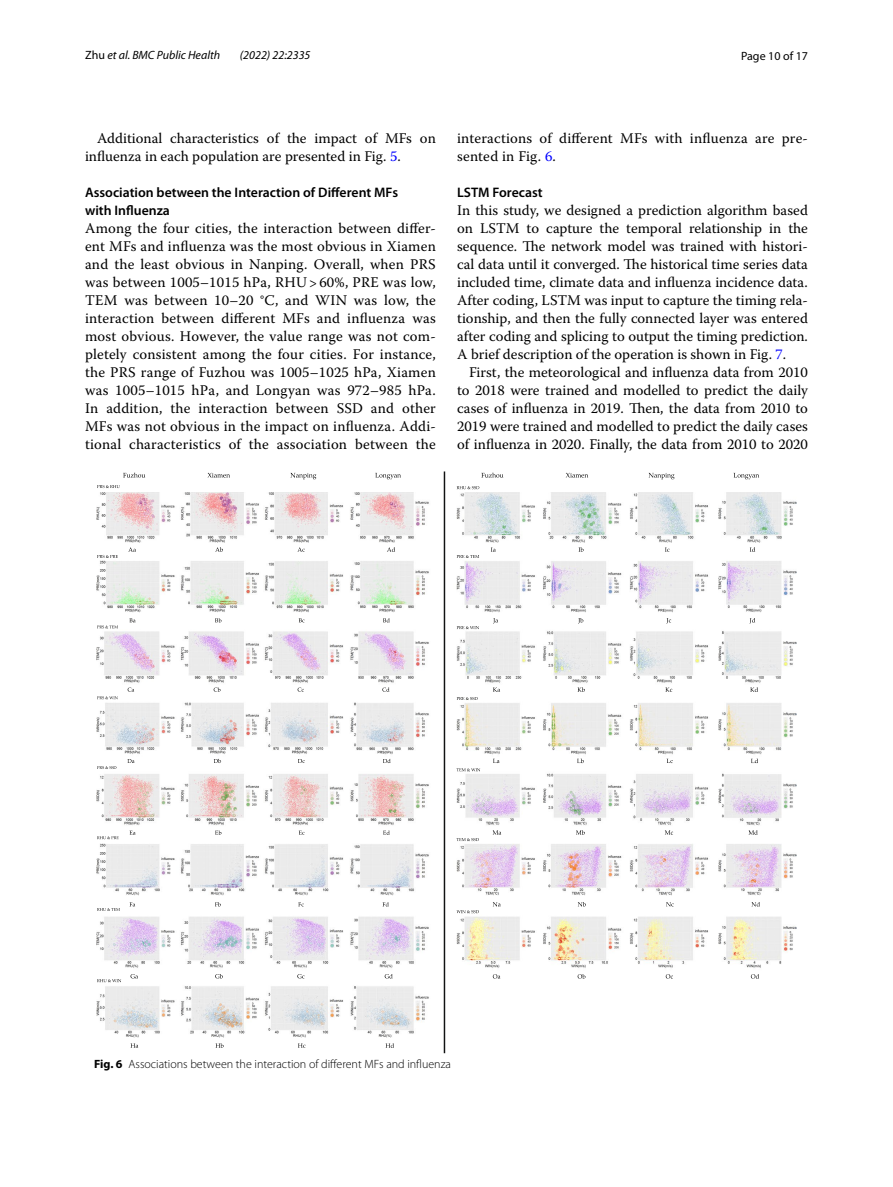
<style>
.page{position:relative;width:893px;height:1187px;background:#fff}
.page>*{position:absolute;margin:0;border:0;box-sizing:border-box;transform-origin:0 0}
.t1{font:14.7px/18px "Warnock Pro";color:#000;text-align:justify}
.t2{font:600 13.8px/18px "Myriad Pro";color:#000}
.t3{font:300 12px "Myriad Pro";color:#000}
.t4{font:italic 12px "Myriad Pro";color:#000}
.t5{font:12px "Myriad Pro";color:#000}
.s1{font-style:normal}
.s2{color:#00f}
.s3{font-weight:700}
</style>
<div class="page">
<img style="left:96px;top:492px;width:701px;height:545px">
<hr style="left:444px;top:471px;width:1px;height:582px;background:#111212">
<svg style="left:457px;top:486px;width:22px;height:3px"></svg>
<svg style="left:491px;top:547px;width:5px;height:4px"></svg>
<svg style="left:578px;top:547px;width:5px;height:4px"></svg>
<svg style="left:665px;top:547px;width:4px;height:4px"></svg>
<svg style="left:750px;top:547px;width:5px;height:4px"></svg>
<svg style="left:457px;top:555px;width:22px;height:3px"></svg>
<svg style="left:493px;top:618px;width:5px;height:5px"></svg>
<svg style="left:578px;top:618px;width:5px;height:5px"></svg>
<svg style="left:666px;top:618px;width:5px;height:5px"></svg>
<svg style="left:750px;top:618px;width:5px;height:5px"></svg>
<svg style="left:457px;top:626px;width:22px;height:3px"></svg>
<svg style="left:493px;top:687px;width:7px;height:4px"></svg>
<svg style="left:577px;top:687px;width:8px;height:4px"></svg>
<svg style="left:665px;top:687px;width:7px;height:4px"></svg>
<svg style="left:750px;top:687px;width:8px;height:4px"></svg>
<svg style="left:457px;top:697px;width:21px;height:3px"></svg>
<svg style="left:493px;top:758px;width:6px;height:5px"></svg>
<svg style="left:577px;top:758px;width:7px;height:5px"></svg>
<svg style="left:666px;top:758px;width:7px;height:5px"></svg>
<svg style="left:751px;top:758px;width:7px;height:5px"></svg>
<svg style="left:457px;top:768px;width:23px;height:3px"></svg>
<svg style="left:493px;top:830px;width:8px;height:4px"></svg>
<svg style="left:576px;top:830px;width:9px;height:4px"></svg>
<svg style="left:665px;top:830px;width:8px;height:4px"></svg>
<svg style="left:748px;top:830px;width:10px;height:4px"></svg>
<svg style="left:457px;top:838px;width:22px;height:3px"></svg>
<svg style="left:493px;top:902px;width:8px;height:4px"></svg>
<svg style="left:578px;top:901px;width:8px;height:5px"></svg>
<svg style="left:666px;top:902px;width:8px;height:4px"></svg>
<svg style="left:751px;top:901px;width:9px;height:5px"></svg>
<svg style="left:457px;top:910px;width:22px;height:3px"></svg>
<svg style="left:493px;top:974px;width:7px;height:4px"></svg>
<svg style="left:578px;top:974px;width:7px;height:4px"></svg>
<svg style="left:666px;top:974px;width:7px;height:4px"></svg>
<svg style="left:751px;top:974px;width:8px;height:4px"></svg>
<svg style="left:123px;top:472px;width:22px;height:5px"></svg>
<svg style="left:208px;top:473px;width:22px;height:4px"></svg>
<svg style="left:290px;top:473px;width:26px;height:6px"></svg>
<svg style="left:375px;top:473px;width:26px;height:6px"></svg>
<svg style="left:481px;top:472px;width:22px;height:5px"></svg>
<svg style="left:566px;top:473px;width:22px;height:4px"></svg>
<svg style="left:649px;top:473px;width:25px;height:6px"></svg>
<svg style="left:733px;top:473px;width:26px;height:6px"></svg>
<svg style="left:97px;top:485px;width:23px;height:3px"></svg>
<svg style="left:128px;top:547px;width:8px;height:4px"></svg>
<svg style="left:215px;top:547px;width:8px;height:4px"></svg>
<svg style="left:297px;top:547px;width:8px;height:4px"></svg>
<svg style="left:387px;top:547px;width:8px;height:4px"></svg>
<svg style="left:97px;top:555px;width:21px;height:3px"></svg>
<svg style="left:129px;top:618px;width:7px;height:4px"></svg>
<svg style="left:215px;top:618px;width:6px;height:4px"></svg>
<svg style="left:299px;top:618px;width:5px;height:4px"></svg>
<svg style="left:383px;top:618px;width:7px;height:4px"></svg>
<svg style="left:97px;top:625px;width:21px;height:3px"></svg>
<svg style="left:128px;top:687px;width:6px;height:4px"></svg>
<svg style="left:214px;top:687px;width:6px;height:4px"></svg>
<svg style="left:298px;top:687px;width:6px;height:4px"></svg>
<svg style="left:382px;top:687px;width:8px;height:4px"></svg>
<svg style="left:97px;top:696px;width:21px;height:3px"></svg>
<svg style="left:127px;top:759px;width:7px;height:4px"></svg>
<svg style="left:214px;top:758px;width:7px;height:5px"></svg>
<svg style="left:298px;top:759px;width:7px;height:4px"></svg>
<svg style="left:383px;top:758px;width:8px;height:5px"></svg>
<svg style="left:97px;top:766px;width:19px;height:3px"></svg>
<svg style="left:129px;top:830px;width:7px;height:4px"></svg>
<svg style="left:215px;top:830px;width:6px;height:4px"></svg>
<svg style="left:299px;top:830px;width:5px;height:4px"></svg>
<svg style="left:383px;top:830px;width:7px;height:4px"></svg>
<svg style="left:97px;top:836px;width:22px;height:3px"></svg>
<svg style="left:129px;top:902px;width:6px;height:4px"></svg>
<svg style="left:215px;top:902px;width:6px;height:4px"></svg>
<svg style="left:298px;top:902px;width:6px;height:4px"></svg>
<svg style="left:382px;top:902px;width:7px;height:4px"></svg>
<svg style="left:97px;top:908px;width:23px;height:2px"></svg>
<svg style="left:131px;top:973px;width:7px;height:5px"></svg>
<svg style="left:215px;top:973px;width:8px;height:5px"></svg>
<svg style="left:297px;top:973px;width:7px;height:5px"></svg>
<svg style="left:385px;top:973px;width:8px;height:5px"></svg>
<svg style="left:97px;top:979px;width:24px;height:3px"></svg>
<svg style="left:130px;top:1043px;width:8px;height:4px"></svg>
<svg style="left:215px;top:1043px;width:9px;height:4px"></svg>
<svg style="left:298px;top:1043px;width:7px;height:4px"></svg>
<svg style="left:385px;top:1043px;width:9px;height:4px"></svg>
<p class="t4" style="left:85px;top:48px;width:137px"><span class="s1">Zhu</span> et al. BMC Public Health</p>
<p class="t4" style="left:240px;top:48px;width:72px">(2022) 22:2335</p>
<p class="t5" style="left:741px;top:48px;width:68px">Page 10 of 17</p>
<p class="t1" style="left:85px;top:128px;width:352px;text-indent:12px">Additional characteristics of the impact of MFs on influenza in each population are presented in Fig. <span class="s2">5</span>.</p>
<p class="t2" style="left:85px;top:183px;width:315px">Association between the Interaction of Different MFs with Influenza</p>
<p class="t1" style="left:85px;top:218px;width:352px">Among the four cities, the interaction between differ&shy;ent MFs and influenza was the most obvious in Xiamen and the least obvious in Nanping. Overall, when PRS was between 1005–1015 hPa, RHU &gt; 60%, PRE was low, TEM was between 10–20 °C, and WIN was low, the interaction between different MFs and influenza was most obvious. However, the value range was not com&shy;pletely consistent among the four cities. For instance, the PRS range of Fuzhou was 1005–1025 hPa, Xiamen was 1005–1015 hPa, and Longyan was 972–985 hPa.<br>In addition, the interaction between SSD and other MFs was not obvious in the impact on influenza. Addi&shy;tional characteristics of the association between the</p>
<p class="t1" style="left:457px;top:128px;width:352px">interactions of different MFs with influenza are pre&shy;sented in Fig. <span class="s2">6</span>.</p>
<p class="t2" style="left:457px;top:183px;width:87px">LSTM Forecast</p>
<p class="t1" style="left:457px;top:200px;width:352px">In this study, we designed a prediction algorithm based on LSTM to capture the temporal relationship in the sequence. The network model was trained with histori&shy;cal data until it converged. The historical time series data included time, climate data and influenza incidence data.<br>After coding, LSTM was input to capture the timing rela&shy;tionship, and then the fully connected layer was entered after coding and splicing to output the timing prediction.<br>A brief description of the operation is shown in Fig. <span class="s2">7</span>.</p>
<p class="t1" style="left:457px;top:362px;width:352px;text-indent:12px">First, the meteorological and influenza data from 2010 to 2018 were trained and modelled to predict the daily cases of influenza in 2019. Then, the data from 2010 to 2019 were trained and modelled to predict the daily cases of influenza in 2020. Finally, the data from 2010 to 2020</p>
<p class="t3" style="left:94px;top:1057px;width:358px"><span class="s3">Fig. 6</span> Associations between the interaction of different MFs and influenza</p>
</div>
